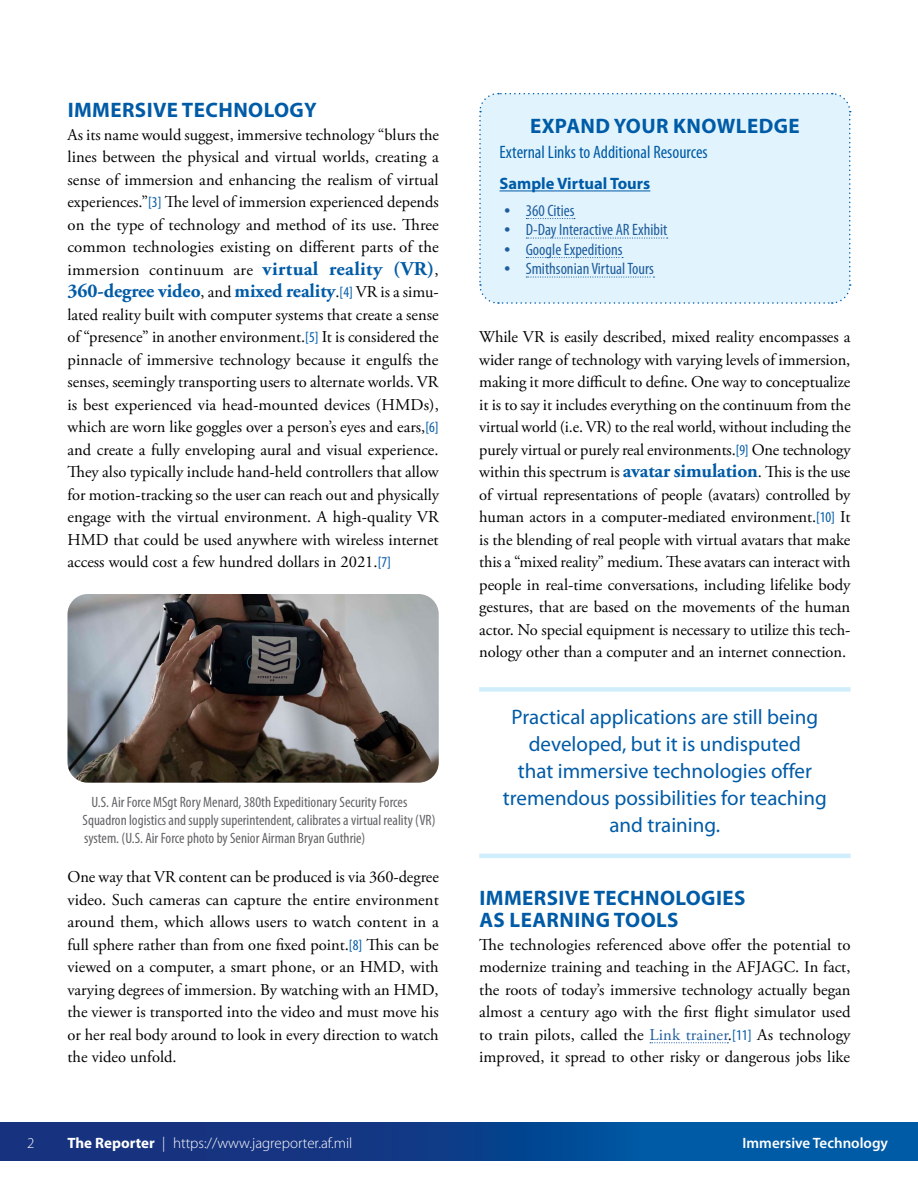
<style>
.page{position:relative;width:918px;height:1188px;background:#fff}
.page>*{position:absolute;margin:0;border:0;box-sizing:border-box;transform-origin:0 0}
.t1{font:21px/27px "Myriad Pro";color:#005ba7;text-align:center}
.HD_1{font:700 21px/22.5px "Myriad Pro";letter-spacing:.02em;color:#005ba7}
.EYK_Title{font:700 21px "Myriad Pro";letter-spacing:.02em;color:#005ba7}
.t2{font:700 19.5px "Adobe Garamond Pro";color:#005ba7}
.EYK_HD2{font:condensed 18px "Myriad Pro";color:#005ba7}
.Normal_Minus_5{font:16.5px/22.5px "Adobe Garamond Pro";letter-spacing:-.005em;color:#000;text-align:justify}
.t3{font:condensed 16.5px "Myriad Pro";color:#215e9e}
.EYK_HD3{font:700 16.5px "Myriad Pro";color:#005ba7}
.t4{font:condensed 15px/18px "Myriad Pro";color:#636466}
.t5{font:300 15px "Myriad Pro";color:#fff}
.t6{font:600 15px "Myriad Pro";color:#fff}
.s1{font-family:"Myriad Pro";font-stretch:condensed;font-size:15px;color:#005ba7}
.s2{font-weight:700;font-size:19.5px;color:#005ba7}
.s3{font-weight:400;font-size:16.5px;color:#000}
.s4{font-family:"Myriad Pro";font-weight:400;font-stretch:condensed;font-size:15px}
.s5{font-family:"Adobe Garamond Pro";font-stretch:normal}
.s6{color:#215e9e}
.s7{font-weight:700}
</style>
<div class="page">
<div style="left:0;top:1122px;width:918px;height:39px;background:linear-gradient(to right,#1c2875,#0060ac)"></div>
<img style="left:68px;top:594px;width:371px;height:189px">
<div style="left:479px;top:92px;width:372px;height:212px;background:#e1f4fd"></div>
<div style="left:479px;top:687px;width:371px;height:5px;background:#cfedfb"></div>
<hr style="left:479px;top:854px;width:371px;height:4px;background:#cfedfb">
<svg style="left:650px;top:1042px;width:78px;height:1px"></svg>
<h1 class="HD_1" style="left:68px;top:98px;width:251px">IMMERSIVE TECHNOLOGY</h1>
<p class="Normal_Minus_5" style="left:68px;top:124px;width:373px">As its name would suggest, immersive technology “blurs the lines between the physical and virtual worlds, creating a sense of immersion and enhancing the realism of virtual experiences.”<span class="s1">[3]</span> The level of immersion experienced depends on the type of technology and method of its use. Three common technologies existing on different parts of the immersion continuum are <span class="s2">virtual reality (VR)</span>,</p>
<p class="t2" style="left:68px;top:280px;width:373px">360-degree video<span class="s3">, and</span> mixed reality<span class="s3">.</span><span class="s4">[4]</span> <span class="s3">VR is a simu-</span></p>
<p class="Normal_Minus_5" style="left:68px;top:304px;width:373px">lated reality built with computer systems that create a sense of “presence” in another environment.<span class="s1">[5]</span> It is considered the pinnacle of immersive technology because it engulfs the senses, seemingly transporting users to alternate worlds. VR is best experienced via head-mounted devices (HMDs), which are worn like goggles over a person’s eyes and ears,<span class="s1">[6] </span>and create a fully enveloping aural and visual experience.<br>They also typically include hand-held controllers that allow for motion-tracking so the user can reach out and physically engage with the virtual environment. A high-quality VR HMD that could be used anywhere with wireless internet access would cost a few hundred dollars in 2021.<span class="s1">[7]</span></p>
<p class="t4" style="left:82px;top:793px;width:355px;text-indent:9px">U.S. Air Force MSgt Rory Menard, 380th Expeditionary Security Forces<br>Squadron logistics and supply superintendent, calibrates a virtual reality (VR) system. (U.S. Air Force photo by Senior Airman Bryan Guthrie)</p>
<p class="Normal_Minus_5" style="left:68px;top:866px;width:373px">One way that VR content can be produced is via 360-degree video. Such cameras can capture the entire environment around them, which allows users to watch content in a full sphere rather than from one fixed point.<span class="s1">[8]</span> This can be viewed on a computer, a smart phone, or an HMD, with varying degrees of immersion. By watching with an HMD, the viewer is transported into the video and must move his or her real body around to look in every direction to watch the video unfold.</p>
<h1 class="EYK_Title" style="left:530px;top:112px;width:271px">EXPAND YOUR KNOWLEDGE</h1>
<h2 class="EYK_HD2" style="left:500px;top:141px;width:210px">External Links to Additional Resources</h2>
<h3 class="EYK_HD3" style="left:500px;top:173px;width:152px">Sample Virtual Tours</h3>
<p class="t3" style="left:504px;top:200px;width:72px"><span class="s5">•</span> 360 Cities</p>
<p class="t3" style="left:504px;top:220px;width:165px"><span class="s5">•</span> D-Day Interactive AR Exhibit</p>
<p class="t3" style="left:504px;top:239px;width:120px"><span class="s5">•</span> Google Expeditions</p>
<p class="t3" style="left:504px;top:259px;width:151px"><span class="s5">•</span> Smithsonian Virtual Tours</p>
<p class="Normal_Minus_5" style="left:479px;top:326px;width:373px">While VR is easily described, mixed reality encompasses a wider range of technology with varying levels of immersion, making it more difficult to define. One way to conceptualize it is to say it includes everything on the continuum from the virtual world (i.e. VR) to the real world, without including the purely virtual or purely real environments.<span class="s1">[9]</span> One technology within this spectrum is <span class="s2">avatar simulation</span>. This is the use of virtual representations of people (avatars) controlled by human actors in a computer-mediated environment.<span class="s1">[10]</span> It is the blending of real people with virtual avatars that make this a “mixed reality” medium. These avatars can interact with people in real-time conversations, including lifelike body gestures, that are based on the movements of the human actor. No special equipment is necessary to utilize this tech&shy;nology other than a computer and an internet connection.</p>
<p class="t1" style="left:503px;top:703px;width:325px">Practical applications are still being developed, but it is undisputed<br>that immersive technologies offer tremendous possibilities for teaching and training.</p>
<h1 class="HD_1" style="left:479px;top:886px;width:267px">IMMERSIVE TECHNOLOGIES<br>AS LEARNING TOOLS</h1>
<p class="Normal_Minus_5" style="left:479px;top:934px;width:373px">The technologies referenced above offer the potential to modernize training and teaching in the AFJAGC. In fact, the roots of today’s immersive technology actually began almost a century ago with the first flight simulator used to train pilots, called the <span class="s6">Link trainer</span>.<span class="s1">[11]</span> As technology improved, it spread to other risky or dangerous jobs like</p>
<p class="t5" style="left:27px;top:1134px;width:9px">2</p>
<p class="t5" style="left:68px;top:1134px;width:287px"><span class="s7">The Reporter</span> | https://www.jagreporter.af.mil</p>
<p class="t6" style="left:743px;top:1133px;width:147px">Immersive Technology</p>
</div>
